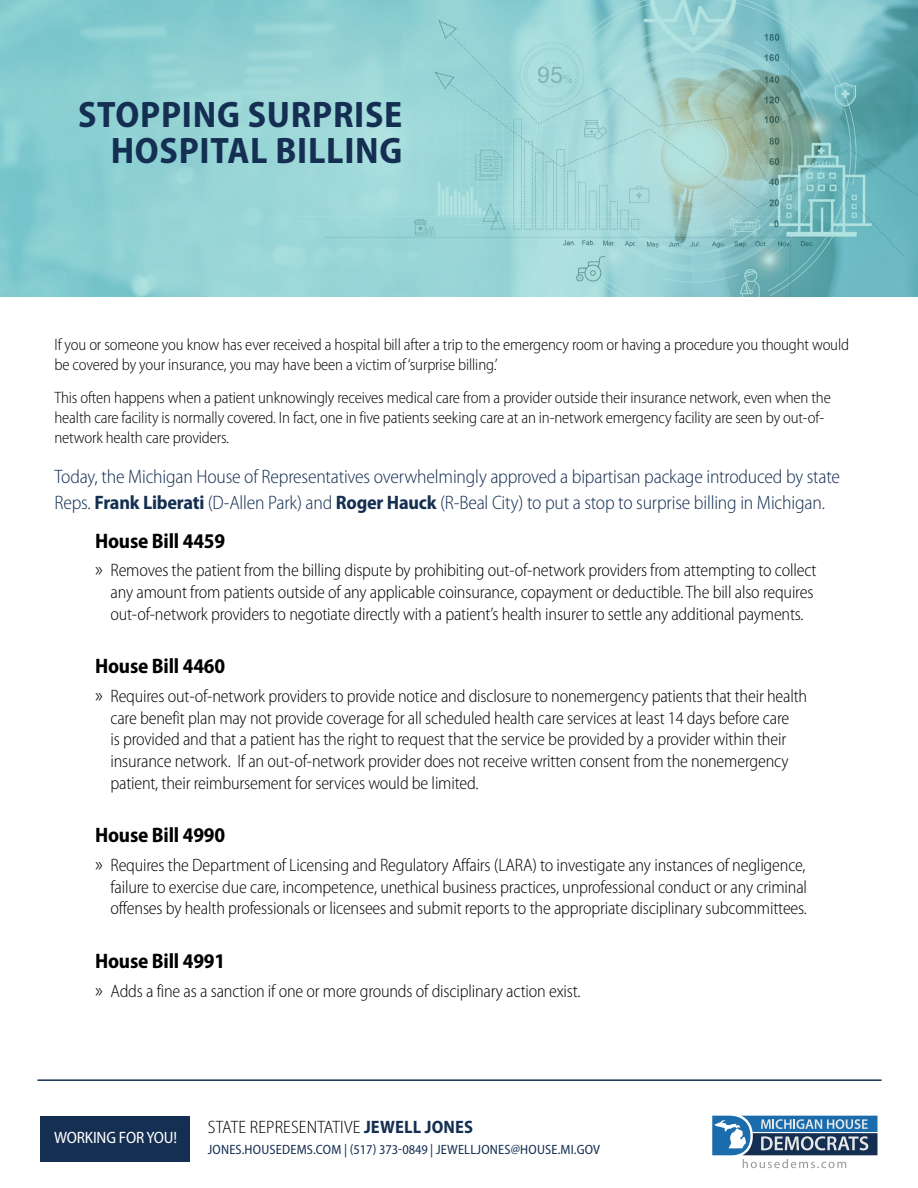
<style>
.page{position:relative;width:918px;height:1188px;background:#fff}
.page>*{position:absolute;margin:0;border:0;box-sizing:border-box;transform-origin:0 0}
.t1{font:700 semi-condensed 37.05px/36.2px "Myriad Pro";letter-spacing:.02em;color:#142f52;text-align:right}
.t2{font:700 semi-condensed 21px "Myriad Pro";letter-spacing:-.01em;color:#000}
.t3{font:300 semi-condensed 19.5px/26.4px "Myriad Pro";letter-spacing:-.01em;color:#142f52}
.t4{font:300 semi-condensed 18px/21.6px "Myriad Pro";letter-spacing:-.01em;color:#000}
.t5{font:300 semi-condensed 18px "Myriad Pro";letter-spacing:.01em;color:#000}
.t6{font:300 semi-condensed 16.5px/19.8px "Myriad Pro";letter-spacing:-.01em;color:#000}
.t7{font:semi-condensed 16.5px "Myriad Pro";letter-spacing:-.01em;color:#fff}
.t8{font:semi-condensed 13.5px "Myriad Pro";letter-spacing:.015em;color:#142f52}
.s1{font-weight:700}
.s2{font-size:21px}
.s3{font-weight:700;color:#142f52}
</style>
<div class="page">
<svg style="left:0;top:0;width:918px;height:297px;background:#90cdcf"></svg>
<div style="left:40px;top:1117px;width:150px;height:45px;background:#142f52"></div>
<svg style="left:712px;top:1116px;width:166px;height:52px"></svg>
<hr style="left:38px;top:1079px;width:844px;height:2px;background:#142f52">
<h1 class="t1" style="left:78px;top:97px;width:326px">STOPPING SURPRISE<br>HOSPITAL BILLING</h1>
<p class="t6" style="left:55px;top:335px;width:796px">If you or someone you know has ever received a hospital bill after a trip to the emergency room or having a procedure you thought would be covered by your insurance, you may have been a victim of ‘surprise billing.’</p>
<p class="t6" style="left:55px;top:388px;width:778px">This often happens when a patient unknowingly receives medical care from a provider outside their insurance network, even when the health care facility is normally covered. In fact, one in five patients seeking care at an in-network emergency facility are seen by out-of&shy;network health care providers.</p>
<p class="t3" style="left:55px;top:463px;width:787px">Today, the Michigan House of Representatives overwhelmingly approved a bipartisan package introduced by state<br>Reps. <span class="s1">Frank Liberati</span> (D-Allen Park) and <span class="s1">Roger Hauck</span> (R-Beal City) to put a stop to surprise billing in Michigan.</p>
<p class="t2" style="left:95px;top:529px;width:132px">House Bill 4459</p>
<p class="t4" style="left:110px;top:560px;width:708px;text-indent:-15px"><span class="s2">»</span> Removes the patient from the billing dispute by prohibiting out-of-network providers from attempting to collect any amount from patients outside of any applicable coinsurance, copayment or deductible. The bill also requires out-of-network providers to negotiate directly with a patient’s health insurer to settle any additional payments.</p>
<p class="t2" style="left:95px;top:655px;width:132px">House Bill 4460</p>
<p class="t4" style="left:110px;top:686px;width:698px;text-indent:-15px"><span class="s2">»</span> Requires out-of-network providers to provide notice and disclosure to nonemergency patients that their health care benefit plan may not provide coverage for all scheduled health care services at least 14 days before care<br>is provided and that a patient has the right to request that the service be provided by a provider within their insurance network. If an out-of-network provider does not receive written consent from the nonemergency patient, their reimbursement for services would be limited.</p>
<p class="t2" style="left:95px;top:824px;width:132px">House Bill 4990</p>
<p class="t4" style="left:110px;top:855px;width:698px;text-align:justify;text-indent:-15px"><span class="s2">»</span> Requires the Department of Licensing and Regulatory Affairs (LARA) to investigate any instances of negligence, failure to exercise due care, incompetence, unethical business practices, unprofessional conduct or any criminal offenses by health professionals or licensees and submit reports to the appropriate disciplinary subcommittees.</p>
<p class="t2" style="left:95px;top:949px;width:132px">House Bill 4991</p>
<p class="t4" style="left:95px;top:980px;width:487px"><span class="s2">»</span> Adds a fine as a sanction if one or more grounds of disciplinary action exist.</p>
<p class="t7" style="left:54px;top:1129px;width:125px">WORKING FOR YOU!</p>
<p class="t5" style="left:208px;top:1117px;width:267px">STATE REPRESENTATIVE <span class="s3">JEWELL JONES</span></p>
<p class="t8" style="left:208px;top:1142px;width:394px">JONES.HOUSEDEMS.COM | (517) 373-0849 | JEWELLJONES@HOUSE.MI.GOV</p>
</div>
